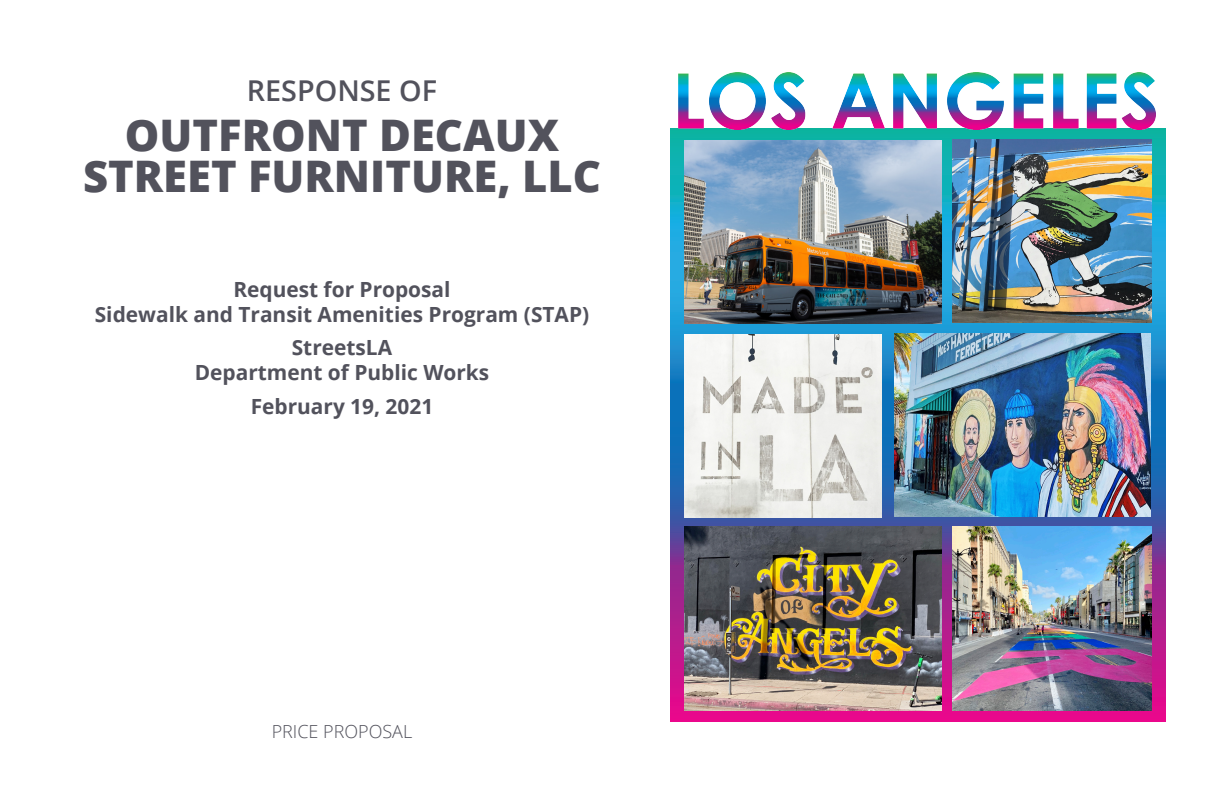
<style>
.page{position:relative;width:1224px;height:792px;background:#fff}
.page>*{position:absolute;margin:0;border:0;box-sizing:border-box;transform-origin:0 0}
.BODY{font:800 43.5px "Open Sans";color:#52525c}
.BODY-2{font:600 28.7px "Open Sans";color:#52525c}
.BODY-3{font:700 20.9px "Open Sans";color:#52525c}
.BODY-4{font:300 18px "Open Sans";color:#52525c}
</style>
<div class="page">
<svg style="left:670px;top:128px;width:496px;height:594px;background:#526bae"></svg>
<img style="left:684px;top:335px;width:198px;height:183px">
<img style="left:953px;top:140px;width:199px;height:183px">
<img style="left:953px;top:527px;width:199px;height:183px">
<img style="left:895px;top:334px;width:256px;height:183px">
<img style="left:684px;top:141px;width:257px;height:183px">
<img style="left:684px;top:527px;width:257px;height:183px">
<img style="left:678px;top:72px;width:478px;height:58px">
<p class="BODY-2" style="left:247px;top:71px;width:192px">RESPONSE OF</p>
<p class="BODY" style="left:125px;top:102px;width:436px">OUTFRONT DECAUX</p>
<p class="BODY" style="left:83px;top:143px;width:519px">STREET FURNITURE, LLC</p>
<p class="BODY-3" style="left:233px;top:274px;width:219px">Request for Proposal</p>
<p class="BODY-3" style="left:95px;top:299px;width:496px">Sidewalk and Transit Amenities Program (STAP)</p>
<p class="BODY-3" style="left:292px;top:332px;width:102px">StreetsLA</p>
<p class="BODY-3" style="left:195px;top:357px;width:296px">Department of Public Works</p>
<p class="BODY-3" style="left:251px;top:391px;width:184px">February 19, 2021</p>
<p class="BODY-4" style="left:272px;top:719px;width:142px">PRICE PROPOSAL</p>
</div>
